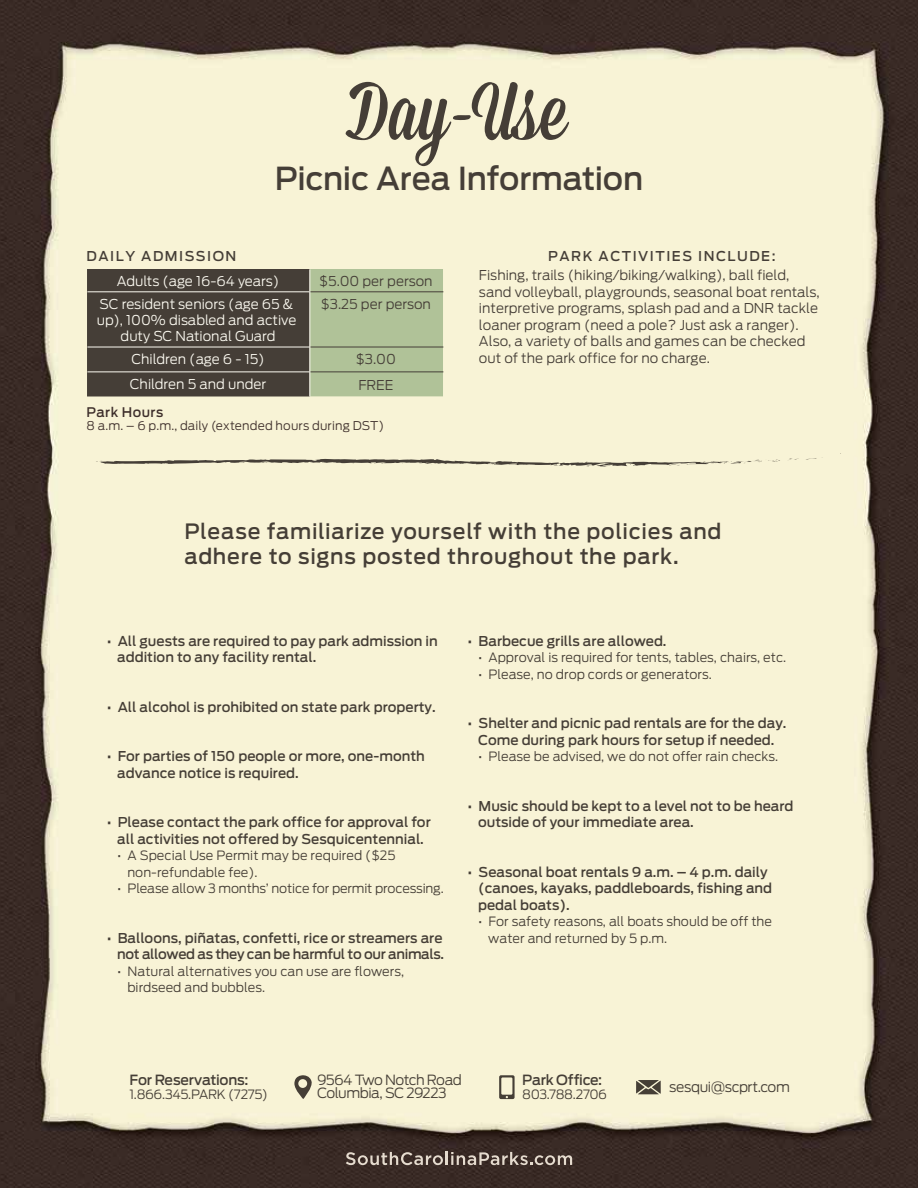
<style>
.page{position:relative;width:918px;height:1188px;background:#fff}
.page>*{position:absolute;margin:0;border:0;box-sizing:border-box;transform-origin:0 0}
.t1{font:81px "Mission Script";color:#453e37}
.t2{font:500 31.5px "Antenna";letter-spacing:-.01em;color:#453e37}
.t3{font:500 21px/25.2px "Antenna";letter-spacing:.035em;color:#453e36}
.t4{font:300 13.95px/13.8px "Antenna";letter-spacing:-.04em;color:#453e36}
.t5{font:500 13.95px "Antenna";letter-spacing:-.015em;color:#453e36}
.t6{font:500 13.5px/16.5px "Antenna";color:#453e36}
.t7{font:300 13.5px/16.5px "Antenna";color:#453e37}
.t8{font:300 13.5px/16.2px "Antenna";color:#fbf9f0;text-align:center}
.t9{font:500 13.5px "Antenna";letter-spacing:.11em;color:#453e37}
.t10{font:500 13.2px "Antenna";letter-spacing:.03em;color:#3e2f2b}
.t11{font:300 12.75px/16.5px "Antenna";color:#453e36}
.t12{font:300 12.75px "Antenna";letter-spacing:-.025em;color:#453e36}
.t13{font:300 12.75px "Antenna";letter-spacing:-.035em;color:#453e36}
.t14{font:300 12px "Antenna";letter-spacing:.015em;color:#3e2f2b}
</style>
<div class="page">
<img style="left:0;top:0;width:918px;height:1188px">
<svg style="left:346px;top:1152px;width:226px;height:13px;background:#73665e"></svg>
<svg style="left:87px;top:269px;width:356px;height:127px;background:#6e715d"></svg>
<hr style="left:309px;top:292px;width:1px;height:55px;background:#fbf9f0">
<hr style="left:309px;top:347px;width:1px;height:49px;background:#fbf9f0">
<svg style="left:787px;top:457px;width:36px;height:4px"></svg>
<svg style="left:96px;top:458px;width:685px;height:9px;background:#c9c3ac"></svg>
<svg style="left:294px;top:1075px;width:19px;height:24px"></svg>
<svg style="left:636px;top:1080px;width:25px;height:14px"></svg>
<svg style="left:499px;top:1075px;width:16px;height:24px"></svg>
<h1 class="t1" style="left:349px;top:63px;width:220px">Day-Use</h1>
<h2 class="t2" style="left:275px;top:158px;width:370px">Picnic Area Information</h2>
<p class="t9" style="left:87px;top:248px;width:151px">DAILY ADMISSION</p>
<p class="t9" style="left:548px;top:248px;width:229px">PARK ACTIVITIES INCLUDE:</p>
<p class="t7" style="left:479px;top:267px;width:342px">Fishing, trails (hiking/biking/walking), ball field, sand volleyball, playgrounds, seasonal boat rentals, interpretive programs, splash pad and a DNR tackle loaner program (need a pole? Just ask a ranger).<br>Also, a variety of balls and games can be checked out of the park office for no charge.</p>
<p class="t8" style="left:117px;top:273px;width:164px">Adults (age 16-64 years)</p>
<p class="t7" style="left:319px;top:273px;width:115px">$5.00 per person</p>
<p class="t8" style="left:97px;top:296px;width:201px">SC resident seniors (age 65 &amp; up), 100% disabled and active duty SC National Guard</p>
<p class="t7" style="left:321px;top:295px;width:112px">$3.25 per person</p>
<p class="t8" style="left:130px;top:346px;width:138px;line-height:25.5px;text-align:left">Children (age 6 - 15)<br>Children 5 and under</p>
<p class="t7" style="left:356px;top:346px;width:42px;line-height:26px">$3.00<br>FREE</p>
<p class="t10" style="left:87px;top:404px;width:78px">Park Hours</p>
<p class="t14" style="left:87px;top:418px;width:299px">8 a.m. – 6 p.m., daily (extended hours during DST)</p>
<h3 class="t3" style="left:184px;top:519px;width:539px">Please familiarize yourself with the policies and adhere to signs posted throughout the park.</h3>
<p class="t6" style="left:117px;top:633px;width:322px;text-indent:-11px">• All guests are required to pay park admission in addition to any facility rental.</p>
<p class="t6" style="left:107px;top:699px;width:331px">• All alcohol is prohibited on state park property.</p>
<p class="t6" style="left:117px;top:748px;width:309px;text-indent:-11px">• For parties of 150 people or more, one-month advance notice is required.</p>
<p class="t6" style="left:107px;top:814px;width:326px;text-align:center">• Please contact the park office for approval for all activities not offered by Sesquicentennial.</p>
<p class="t11" style="left:127px;top:847px;width:270px;text-indent:-10px">• A Special Use Permit may be required ($25 non-refundable fee).</p>
<p class="t11" style="left:117px;top:880px;width:328px">• Please allow 3 months’ notice for permit processing.</p>
<p class="t6" style="left:107px;top:930px;width:339px;text-align:right">• Balloons, piñatas, confetti, rice or streamers are not allowed as they can be harmful to our animals.</p>
<p class="t11" style="left:127px;top:963px;width:278px;text-indent:-10px">• Natural alternatives you can use are flowers, birdseed and bubbles.</p>
<p class="t6" style="left:468px;top:633px;width:200px">• Barbecue grills are allowed.</p>
<p class="t11" style="left:478px;top:649px;width:310px">• Approval is required for tents, tables, chairs, etc.</p>
<p class="t11" style="left:478px;top:666px;width:235px">• Please, no drop cords or generators.</p>
<p class="t6" style="left:468px;top:715px;width:320px;text-align:center">• Shelter and picnic pad rentals are for the day.<br>Come during park hours for setup if needed.</p>
<p class="t11" style="left:478px;top:748px;width:302px">• Please be advised, we do not offer rain checks.</p>
<p class="t6" style="left:478px;top:798px;width:317px;text-indent:-11px">• Music should be kept to a level not to be heard outside of your immediate area.</p>
<p class="t6" style="left:478px;top:864px;width:296px;text-indent:-11px">• Seasonal boat rentals 9 a.m. – 4 p.m. daily (canoes, kayaks, paddleboards, fishing and pedal boats).</p>
<p class="t11" style="left:488px;top:913px;width:285px;text-indent:-10px">• For safety reasons, all boats should be off the water and returned by 5 p.m.</p>
<p class="t5" style="left:130px;top:1071px;width:120px">For Reservations:</p>
<p class="t12" style="left:130px;top:1086px;width:140px">1.866.345.PARK (7275)</p>
<p class="t4" style="left:317px;top:1073px;width:146px">9564 Two Notch Road<br>Columbia, SC 29223</p>
<p class="t5" style="left:522px;top:1071px;width:82px">Park Office:</p>
<p class="t13" style="left:522px;top:1086px;width:86px">803.788.2706</p>
<p class="t4" style="left:669px;top:1080px;width:122px">sesqui@scprt.com</p>
</div>
